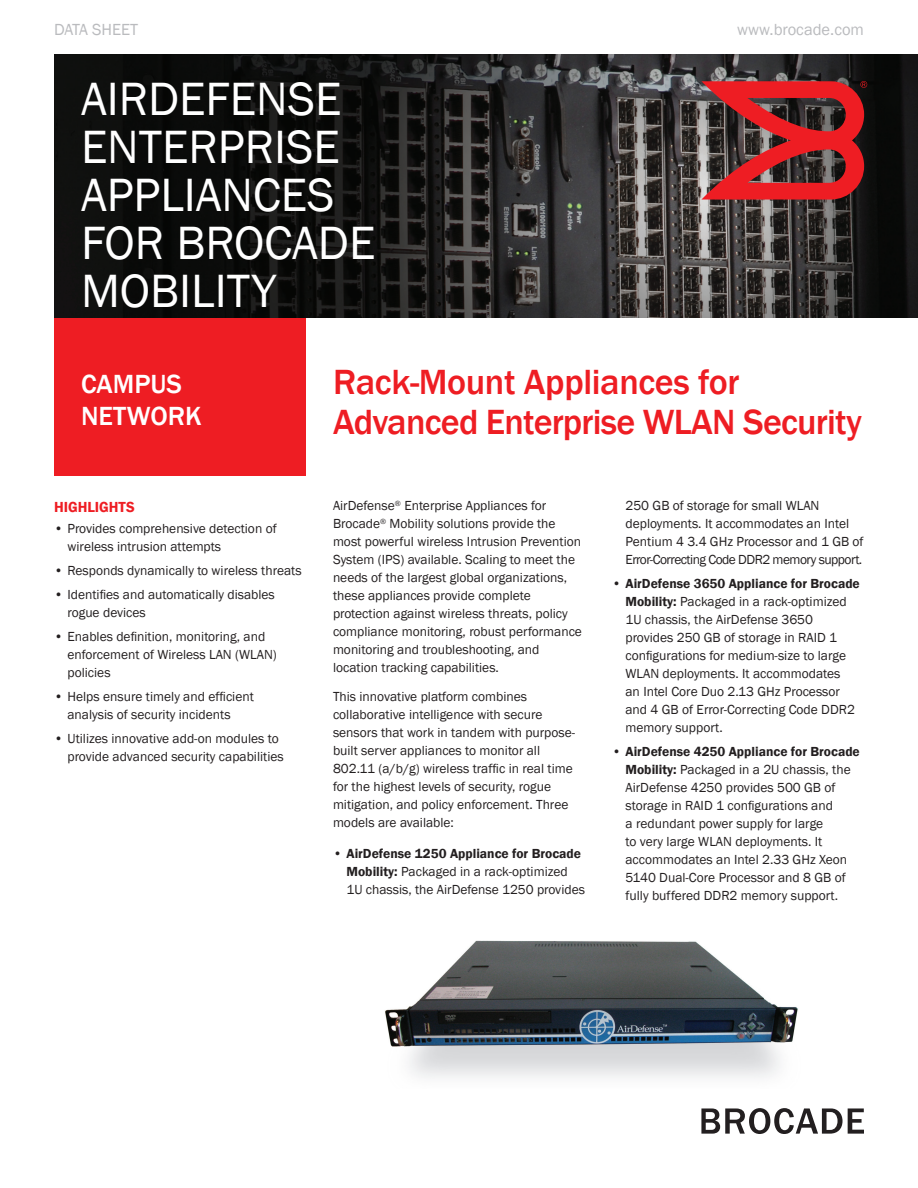
<style>
.page{position:relative;width:918px;height:1188px;background:#fff}
.page>*{position:absolute;margin:0;border:0;box-sizing:border-box;transform-origin:0 0}
.Title_32pt_Book{font:48px/48px "Franklin Gothic";color:#fff}
.Headline_24pt_Med{font:500 36px/40.5px "Franklin Gothic";letter-spacing:-.02em;color:#ee1d23}
.Sub-Title_18pt_Med{font:500 27px "Franklin Gothic";color:#fff}
.Prod__Category_Heade{font:16.5px "Franklin Gothic";color:#babbbe}
.BODY_TEXT_10pt_SUBHE{font:600 15px "Franklin Gothic";color:#ee1d23}
.Body_Text_Bulleted{font:13.5px/18px "Franklin Gothic";color:#231f20}
.Body_Text_9pt_Book{font:13.5px/18px "Franklin Gothic";color:#231f20}
.Body_Text_Bulleted_L{font:13.5px/18px "Franklin Gothic";color:#231f20}
.s1{font-weight:600}
</style>
<div class="page">
<img style="left:54px;top:54px;width:864px;height:264px">
<svg style="left:701px;top:1108px;width:163px;height:26px"></svg>
<div style="left:54px;top:318px;width:252px;height:157px;background:#ee1d23"></div>
<svg style="left:701px;top:81px;width:166px;height:119px;background:#982f31"></svg>
<img style="left:385px;top:940px;width:413px;height:138px">
<p class="Prod__Category_Heade" style="left:54px;top:19px;width:86px">DATA SHEET</p>
<p class="Prod__Category_Heade" style="left:737px;top:19px;width:128px">www.brocade.com</p>
<p class="Title_32pt_Book" style="left:81px;top:76px;width:296px">AIRDEFENSE<br>ENTERPRISE<br>APPLIANCES<br>FOR BROCADE<br>MOBILITY</p>
<p class="Sub-Title_18pt_Med" style="left:81px;top:368px;width:103px">CAMPUS</p>
<p class="Sub-Title_18pt_Med" style="left:81px;top:399px;width:122px">NETWORK</p>
<p class="BODY_TEXT_10pt_SUBHE" style="left:54px;top:497px;width:82px">HIGHLIGHTS</p>
<p class="Body_Text_Bulleted" style="left:68px;top:519px;width:211px;text-indent:-14px">• Provides comprehensive detection of wireless intrusion attempts</p>
<p class="Body_Text_Bulleted" style="left:54px;top:561px;width:249px">• Responds dynamically to wireless threats</p>
<p class="Body_Text_Bulleted" style="left:68px;top:585px;width:209px;text-indent:-14px">• Identifies and automatically disables rogue devices</p>
<p class="Body_Text_Bulleted" style="left:68px;top:627px;width:211px;text-indent:-14px">• Enables definition, monitoring, and enforcement of Wireless LAN (WLAN) policies</p>
<p class="Body_Text_Bulleted" style="left:68px;top:687px;width:188px;text-indent:-14px">• Helps ensure timely and efficient analysis of security incidents</p>
<p class="Body_Text_Bulleted" style="left:68px;top:729px;width:218px;text-indent:-14px">• Utilizes innovative add-on modules to provide advanced security capabilities</p>
<p class="Headline_24pt_Med" style="left:333px;top:362px;width:531px">Rack-Mount Appliances for<br>Advanced Enterprise WLAN Security</p>
<p class="Body_Text_9pt_Book" style="left:333px;top:497px;width:251px">AirDefense<sup>®</sup> Enterprise Appliances for Brocade<sup>®</sup> Mobility solutions provide the most powerful wireless Intrusion Prevention System (IPS) available. Scaling to meet the needs of the largest global organizations, these appliances provide complete protection against wireless threats, policy compliance monitoring, robust performance monitoring and troubleshooting, and location tracking capabilities.</p>
<p class="Body_Text_9pt_Book" style="left:333px;top:688px;width:244px">This innovative platform combines collaborative intelligence with secure sensors that work in tandem with purpose&shy;built server appliances to monitor all 802.11 (a/b/g) wireless traffic in real time for the highest levels of security, rogue mitigation, and policy enforcement. Three models are available:</p>
<p class="Body_Text_Bulleted" style="left:346px;top:845px;width:240px;text-indent:-14px">• <span class="s1">AirDefense 1250 Appliance for Brocade<br>Mobility:</span> Packaged in a rack-optimized<br>1U chassis, the AirDefense 1250 provides</p>
<p class="Body_Text_Bulleted" style="left:626px;top:497px;width:240px">250 GB of storage for small WLAN deployments. It accommodates an Intel Pentium 4 3.4 GHz Processor and 1 GB of Error-Correcting Code DDR2 memory support.</p>
<p class="Body_Text_Bulleted" style="left:626px;top:575px;width:236px;text-indent:-14px">• <span class="s1">AirDefense 3650 Appliance for Brocade Mobility:</span> Packaged in a rack-optimized 1U chassis, the AirDefense 3650 provides 250 GB of storage in RAID 1 configurations for medium-size to large WLAN deployments. It accommodates<br>an Intel Core Duo 2.13 GHz Processor and 4 GB of Error-Correcting Code DDR2 memory support.</p>
<p class="Body_Text_Bulleted_L" style="left:626px;top:743px;width:236px;text-indent:-14px">• <span class="s1">AirDefense 4250 Appliance for Brocade Mobility:</span> Packaged in a 2U chassis, the AirDefense 4250 provides 500 GB of storage in RAID 1 configurations and<br>a redundant power supply for large<br>to very large WLAN deployments. It accommodates an Intel 2.33 GHz Xeon 5140 Dual-Core Processor and 8 GB of fully buffered DDR2 memory support.</p>
</div>
